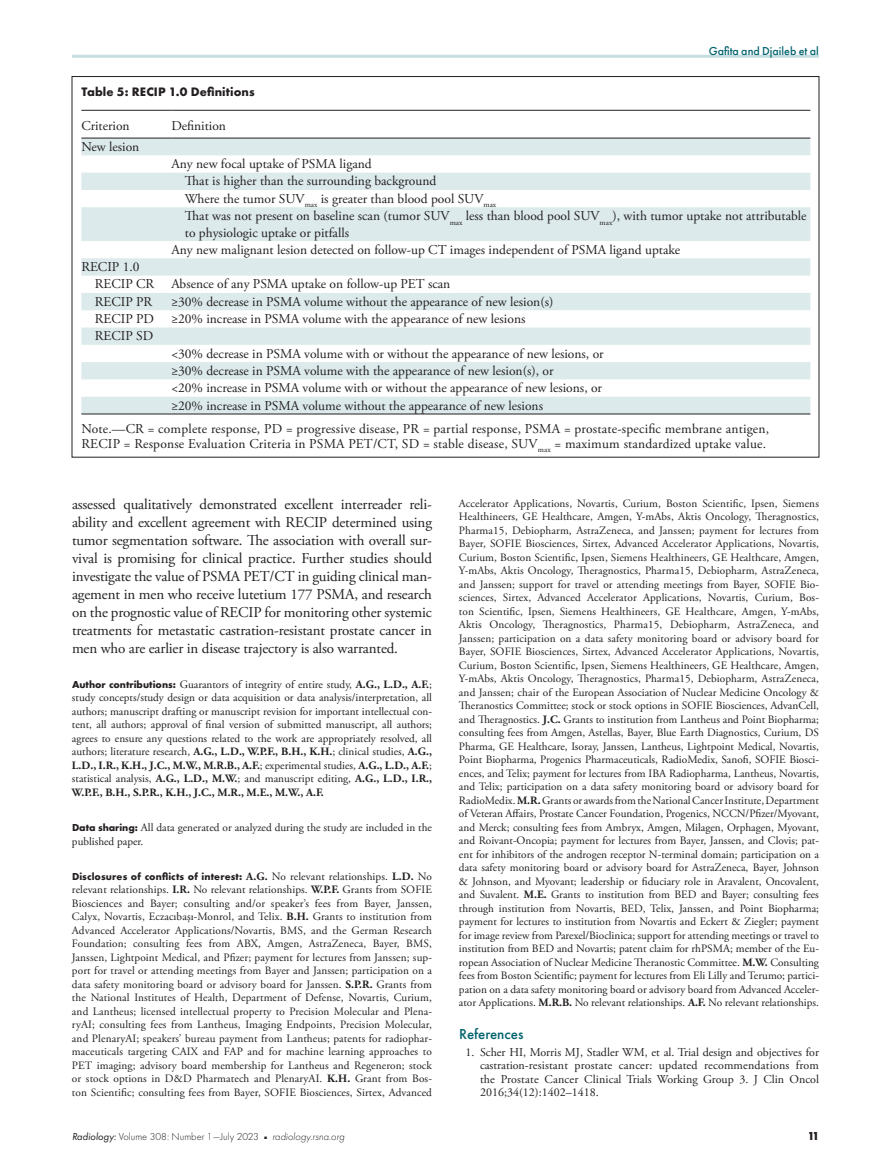
<style>
.page{position:relative;width:891px;height:1175px;background:#fff}
.page>*{position:absolute;margin:0;border:0;box-sizing:border-box;transform-origin:0 0}
.t1{font:15px/18px "Adobe Garamond Pro";letter-spacing:-.01em;color:#231f20;text-align:justify}
.t2{font:500 15px "Futura PT";color:#00636d}
.t3{font:13.5px/17.2px "Adobe Garamond Pro";color:#231f20}
.t4{font:700 12.75px "Futura PT";letter-spacing:.01em;color:#231f20}
.t5{font:12px/13.5px "Adobe Garamond Pro";color:#231f20;text-align:justify}
.t6{font:500 12px "Futura PT";color:#00636d}
.t7{font:800 12px "Futura PT Cond";color:#231f20}
.t8{font:11.25px/13.5px "Adobe Garamond Pro";color:#231f20;text-align:justify}
.t9{font:700 10.5px "Futura PT";letter-spacing:.01em;color:#231f20}
.t10{font:300 10.5px "Futura PT";color:#231f20}
.s1{font-family:"Futura PT";font-weight:700;font-size:10.5px}
.s2{font-weight:700}
.s3{font-family:"Adobe Garamond Pro";font-size:11.25px}
.s4{font-family:"Adobe Garamond Pro";font-weight:400;font-size:11.25px}
.s5{font-weight:400;font-style:italic}
.s6{font-style:italic}
</style>
<div class="page">
<hr style="left:72px;top:55px;width:747px;height:3px;background:#c6dee1">
<svg style="left:81px;top:139px;width:729px;height:274px;fill:#dceaec"></svg>
<hr style="left:81px;top:110px;width:90px;height:1px;background:#231f20">
<hr style="left:171px;top:110px;width:639px;height:1px;background:#231f20">
<hr style="left:81px;top:138px;width:90px;height:1px;background:#231f20">
<hr style="left:171px;top:138px;width:639px;height:1px;background:#231f20">
<hr style="left:81px;top:413px;width:90px;height:1px;background:#231f20">
<hr style="left:171px;top:413px;width:639px;height:1px;background:#231f20">
<p class="t6" style="left:709px;top:44px;width:112px">Gafita and Djaileb et al</p>
<p class="t4" style="left:81px;top:83px;width:175px">Table 5: RECIP 1.0 Definitions</p>
<p class="t3" style="left:81px;top:117px;width:50px">Criterion</p>
<p class="t3" style="left:171px;top:117px;width:56px">Definition</p>
<p class="t3" style="left:81px;top:138px;width:60px">New lesion</p>
<p class="t3" style="left:171px;top:156px;width:202px">Any new focal uptake of PSMA ligand</p>
<p class="t3" style="left:185px;top:173px;width:253px">That is higher than the surrounding background</p>
<p class="t3" style="left:185px;top:190px;width:313px">Where the tumor SUV<sub>max</sub> is greater than blood pool SUV<sub>max</sub></p>
<p class="t3" style="left:185px;top:208px;width:623px">That was not present on baseline scan (tumor SUV<sub>max</sub> less than blood pool SUV<sub>max</sub>), with tumor uptake not attributable</p>
<p class="t3" style="left:185px;top:224px;width:166px">to physiologic uptake or pitfalls</p>
<p class="t3" style="left:171px;top:241px;width:510px">Any new malignant lesion detected on follow-up CT images independent of PSMA ligand uptake</p>
<p class="t3" style="left:95px;top:259px;width:61px;text-indent:-14px">RECIP 1.0<br>RECIP CR</p>
<p class="t3" style="left:171px;top:276px;width:280px">Absence of any PSMA uptake on follow-up PET scan</p>
<p class="t3" style="left:95px;top:293px;width:59px">RECIP PR</p>
<p class="t3" style="left:171px;top:293px;width:383px">≥30% decrease in PSMA volume without the appearance of new lesion(s)</p>
<p class="t3" style="left:95px;top:310px;width:61px">RECIP PD</p>
<p class="t3" style="left:171px;top:310px;width:356px">≥20% increase in PSMA volume with the appearance of new lesions</p>
<p class="t3" style="left:95px;top:328px;width:60px">RECIP SD</p>
<p class="t3" style="left:171px;top:345px;width:434px">&lt;30% decrease in PSMA volume with or without the appearance of new lesions, or ≥30% decrease in PSMA volume with the appearance of new lesion(s), or<br>&lt;20% increase in PSMA volume with or without the appearance of new lesions, or ≥20% increase in PSMA volume without the appearance of new lesions</p>
<p class="t3" style="left:81px;top:421px;width:689px;line-height:15px">Note.—CR = complete response, PD = progressive disease, PR = partial response, PSMA = prostate-specific membrane antigen,<br>RECIP = Response Evaluation Criteria in PSMA PET/CT, SD = stable disease, SUV<sub>max</sub> = maximum standardized uptake value.</p>
<p class="t1" style="left:72px;top:496px;width:362px">assessed qualitatively demonstrated excellent interreader reli&shy;ability and excellent agreement with RECIP determined using tumor segmentation software. The association with overall sur&shy;vival is promising for clinical practice. Further studies should investigate the value of PSMA PET/CT in guiding clinical man&shy;agement in men who receive lutetium 177 PSMA, and research on the prognostic value of RECIP for monitoring other systemic treatments for metastatic castration-resistant prostate cancer in men who are earlier in disease trajectory is also warranted.</p>
<p class="t8" style="left:72px;top:678px;width:362px"><span class="s1">Author contributions:</span> Guarantors of integrity of entire study, <span class="s2">A.G., L.D., A.F.</span>; study concepts/study design or data acquisition or data analysis/interpretation, all authors; manuscript drafting or manuscript revision for important intellectual con&shy;tent, all authors; approval of final version of submitted manuscript, all authors; agrees to ensure any questions related to the work are appropriately resolved, all authors; literature research, <span class="s2">A.G., L.D., W.P.F., B.H., K.H.</span>; clinical studies, <span class="s2">A.G., L.D., I.R., K.H., J.C., M.W., M.R.B., A.F.</span>; experimental studies, <span class="s2">A.G., L.D., A.F.</span>; statistical analysis, <span class="s2">A.G., L.D., M.W.</span>; and manuscript editing, <span class="s2">A.G., L.D., I.R., W.P.F., B.H., S.P.R., K.H., J.C., M.R., M.E., M.W., A.F.</span></p>
<p class="t8" style="left:72px;top:821px;width:362px"><span class="s1">Data sharing:</span> All data generated or analyzed during the study are included in the published paper.</p>
<p class="t9" style="left:72px;top:869px;width:362px">Disclosures of conflicts of interest: <span class="s3">A.G.</span> <span class="s4">No relevant relationships.</span> <span class="s3">L.D.</span> <span class="s4">No</span></p>
<p class="t8" style="left:72px;top:883px;width:362px">relevant relationships. <span class="s2">I.R.</span> No relevant relationships. <span class="s2">W.P.F.</span> Grants from SOFIE Biosciences and Bayer; consulting and/or speaker’s fees from Bayer, Janssen, Calyx, Novartis, Eczacıbaşı-Monrol, and Telix. <span class="s2">B.H.</span> Grants to institution from Advanced Accelerator Applications/Novartis, BMS, and the German Research Foundation; consulting fees from ABX, Amgen, AstraZeneca, Bayer, BMS, Janssen, Lightpoint Medical, and Pfizer; payment for lectures from Janssen; sup&shy;port for travel or attending meetings from Bayer and Janssen; participation on a data safety monitoring board or advisory board for Janssen. <span class="s2">S.P.R.</span> Grants from the National Institutes of Health, Department of Defense, Novartis, Curium, and Lantheus; licensed intellectual property to Precision Molecular and Plena&shy;ryAI; consulting fees from Lantheus, Imaging Endpoints, Precision Molecular, and PlenaryAI; speakers’ bureau payment from Lantheus; patents for radiophar&shy;maceuticals targeting CAIX and FAP and for machine learning approaches to PET imaging; advisory board membership for Lantheus and Regeneron; stock or stock options in D&amp;D Pharmatech and PlenaryAI. <span class="s2">K.H.</span> Grant from Bos&shy;ton Scientific; consulting fees from Bayer, SOFIE Biosciences, Sirtex, Advanced</p>
<p class="t8" style="left:459px;top:496px;width:362px">Accelerator Applications, Novartis, Curium, Boston Scientific, Ipsen, Siemens Healthineers, GE Healthcare, Amgen, Y-mAbs, Aktis Oncology, Theragnostics, Pharma15, Debiopharm, AstraZeneca, and Janssen; payment for lectures from Bayer, SOFIE Biosciences, Sirtex, Advanced Accelerator Applications, Novartis, Curium, Boston Scientific, Ipsen, Siemens Healthineers, GE Healthcare, Amgen, Y-mAbs, Aktis Oncology, Theragnostics, Pharma15, Debiopharm, AstraZeneca, and Janssen; support for travel or attending meetings from Bayer, SOFIE Bio&shy;sciences, Sirtex, Advanced Accelerator Applications, Novartis, Curium, Bos&shy;ton Scientific, Ipsen, Siemens Healthineers, GE Healthcare, Amgen, Y-mAbs, Aktis Oncology, Theragnostics, Pharma15, Debiopharm, AstraZeneca, and Janssen; participation on a data safety monitoring board or advisory board for Bayer, SOFIE Biosciences, Sirtex, Advanced Accelerator Applications, Novartis, Curium, Boston Scientific, Ipsen, Siemens Healthineers, GE Healthcare, Amgen, Y-mAbs, Aktis Oncology, Theragnostics, Pharma15, Debiopharm, AstraZeneca, and Janssen; chair of the European Association of Nuclear Medicine Oncology &amp; Theranostics Committee; stock or stock options in SOFIE Biosciences, AdvanCell, and Theragnostics. <span class="s2">J.C.</span> Grants to institution from Lantheus and Point Biopharma; consulting fees from Amgen, Astellas, Bayer, Blue Earth Diagnostics, Curium, DS Pharma, GE Healthcare, Isoray, Janssen, Lantheus, Lightpoint Medical, Novartis, Point Biopharma, Progenics Pharmaceuticals, RadioMedix, Sanofi, SOFIE Biosci&shy;ences, and Telix; payment for lectures from IBA Radiopharma, Lantheus, Novartis, and Telix; participation on a data safety monitoring board or advisory board for RadioMedix. <span class="s2">M.R.</span> Grants or awards from the National Cancer Institute, Department of Veteran Affairs, Prostate Cancer Foundation, Progenics, NCCN/Pfizer/Myovant, and Merck; consulting fees from Ambryx, Amgen, Milagen, Orphagen, Myovant, and Roivant-Oncopia; payment for lectures from Bayer, Janssen, and Clovis; pat&shy;ent for inhibitors of the androgen receptor N-terminal domain; participation on a data safety monitoring board or advisory board for AstraZeneca, Bayer, Johnson &amp; Johnson, and Myovant; leadership or fiduciary role in Aravalent, Oncovalent, and Suvalent. <span class="s2">M.E.</span> Grants to institution from BED and Bayer; consulting fees through institution from Novartis, BED, Telix, Janssen, and Point Biopharma; payment for lectures to institution from Novartis and Eckert &amp; Ziegler; payment for image review from Parexel/Bioclinica; support for attending meetings or travel to institution from BED and Novartis; patent claim for rhPSMA; member of the Eu&shy;ropean Association of Nuclear Medicine Theranostic Committee. <span class="s2">M.W.</span> Consulting fees from Boston Scientific; payment for lectures from Eli Lilly and Terumo; partici&shy;pation on a data safety monitoring board or advisory board from Advanced Acceler&shy;ator Applications. <span class="s2">M.R.B.</span> No relevant relationships. <span class="s2">A.F.</span> No relevant relationships.</p>
<h1 class="t2" style="left:459px;top:1025px;width:66px">References</h1>
<p class="t5" style="left:480px;top:1045px;width:341px;text-indent:-14px">1. Scher HI, Morris MJ, Stadler WM, et al. Trial design and objectives for castration-resistant prostate cancer: updated recommendations from the Prostate Cancer Clinical Trials Working Group 3. J Clin Oncol 2016;34(12):1402–1418.</p>
<p class="t10" style="left:72px;top:1131px;width:274px"><span class="s5">Radiology:</span> Volume 308: Number 1—July 2023 <sup>■</sup> <span class="s6">radiology.rsna.org</span></p>
<p class="t7" style="left:808px;top:1129px;width:13px">11</p>
</div>
